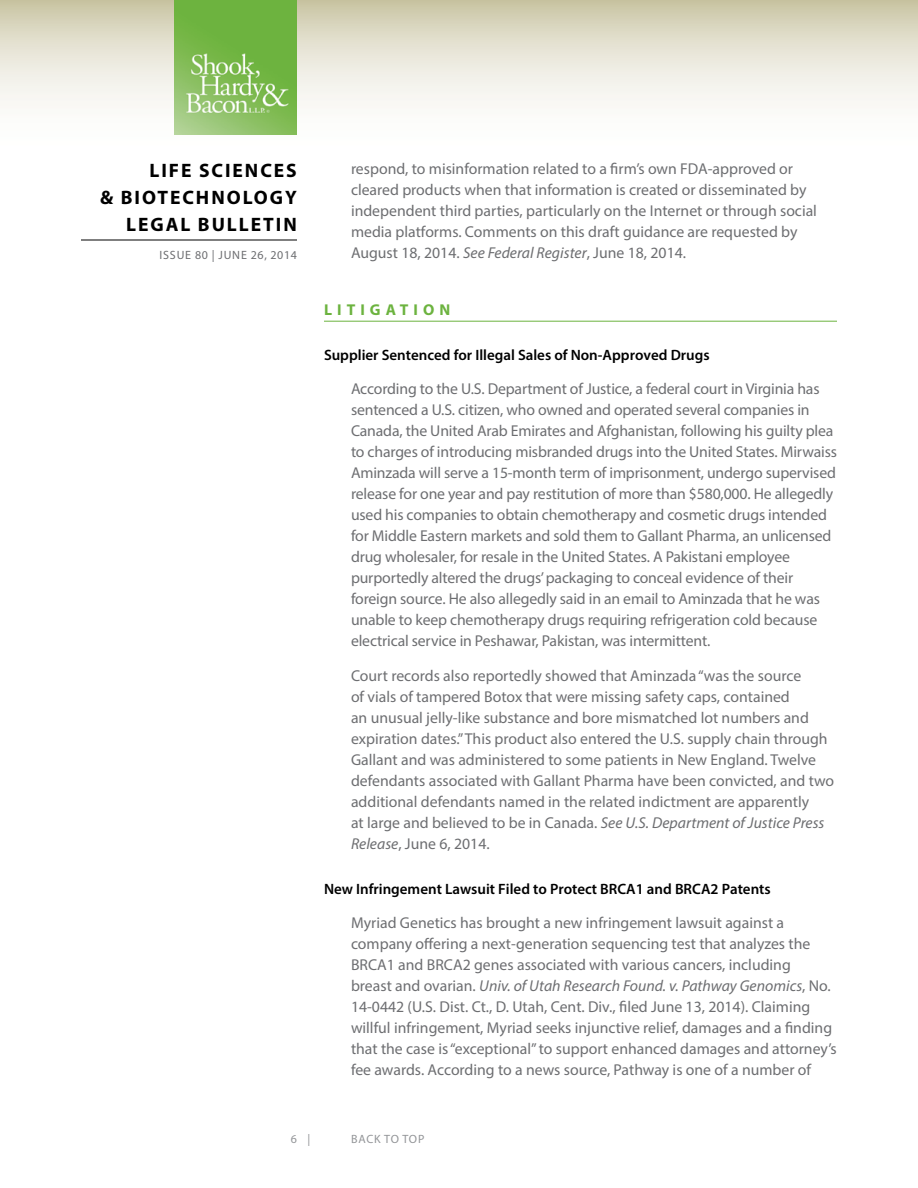
<style>
.page{position:relative;width:918px;height:1188px;background:#fff}
.page>*{position:absolute;margin:0;border:0;box-sizing:border-box;transform-origin:0 0}
.t1{font:700 19.5px "Myriad Pro";letter-spacing:.1em;color:#000}
.t2{font:15.75px/21px "Myriad Pro";letter-spacing:-.005em;color:#6d6e71}
.t3{font:700 15.75px "Myriad Pro";letter-spacing:.32em;color:#6cb33f}
.t4{font:600 15px "Myriad Pro";color:#000}
.t5{font:12px "Myriad Pro";letter-spacing:.07em;color:#6d6e71}
.t6{font:12px "Myriad Pro";color:#939598}
.s1{font-style:italic}
</style>
<div class="page">
<svg style="left:0;top:0;width:918px;height:135px"></svg>
<hr style="left:81px;top:240px;width:216px;height:1px;background:#000">
<img style="left:175px;top:0;width:122px;height:135px">
<hr style="left:324px;top:321px;width:513px;height:1px;background:#6cb33f">
<p class="t1" style="left:150px;top:157px;width:149px">LIFE SCIENCES</p>
<p class="t1" style="left:100px;top:184px;width:198px">&amp; BIOTECHNOLOGY</p>
<p class="t1" style="left:126px;top:211px;width:13px">LEG</p>
<p class="t1" style="left:166px;top:211px;width:73px">AL BULLE</p>
<p class="t1" style="left:263px;top:211px;width:23px">TIN</p>
<p class="t5" style="left:159px;top:248px;width:139px">Issue 80 | JUNE 26, 2014</p>
<p class="t2" style="left:351px;top:158px;width:468px">respond, to misinformation related to a firm’s own FDA-approved or cleared products when that information is created or disseminated by independent third parties, particularly on the Internet or through social media platforms. Comments on this draft guidance are requested by August 18, 2014. <span class="s1">See Federal Register</span>, June 18, 2014.</p>
<p class="t3" style="left:324px;top:299px;width:128px">LIT IGAT ION</p>
<p class="t4" style="left:324px;top:345px;width:387px">Supplier Sentenced for Illegal Sales of Non-Approved Drugs</p>
<p class="t2" style="left:351px;top:378px;width:487px">According to the U.S. Department of Justice, a federal court in Virginia has sentenced a U.S. citizen, who owned and operated several companies in Canada, the United Arab Emirates and Afghanistan, following his guilty plea to charges of introducing misbranded drugs into the United States. Mirwaiss Aminzada will serve a 15-month term of imprisonment, undergo supervised release for one year and pay restitution of more than $580,000. He allegedly used his companies to obtain chemotherapy and cosmetic drugs intended for Middle Eastern markets and sold them to Gallant Pharma, an unlicensed drug wholesaler, for resale in the United States. A Pakistani employee purportedly altered the drugs’ packaging to conceal evidence of their foreign source. He also allegedly said in an email to Aminzada that he was unable to keep chemotherapy drugs requiring refrigeration cold because electrical service in Peshawar, Pakistan, was intermittent.</p>
<p class="t2" style="left:351px;top:665px;width:485px">Court records also reportedly showed that Aminzada “was the source<br>of vials of tampered Botox that were missing safety caps, contained<br>an unusual jelly-like substance and bore mismatched lot numbers and expiration dates.” This product also entered the U.S. supply chain through Gallant and was administered to some patients in New England. Twelve defendants associated with Gallant Pharma have been convicted, and two additional defendants named in the related indictment are apparently<br>at large and believed to be in Canada. <span class="s1">See U.S. Department of Justice Press Release</span>, June 6, 2014.</p>
<p class="t4" style="left:324px;top:879px;width:448px">New Infringement Lawsuit Filed to Protect BRCA1 and BRCA2 Patents</p>
<p class="t2" style="left:351px;top:912px;width:487px">Myriad Genetics has brought a new infringement lawsuit against a company offering a next-generation sequencing test that analyzes the BRCA1 and BRCA2 genes associated with various cancers, including<br>breast and ovarian. <span class="s1">Univ. of Utah Research Found. v. Pathway Genomics</span>, No.<br>14-0442 (U.S. Dist. Ct., D. Utah, Cent. Div., filed June 13, 2014). Claiming willful infringement, Myriad seeks injunctive relief, damages and a finding that the case is “exceptional” to support enhanced damages and attorney’s fee awards. According to a news source, Pathway is one of a number of</p>
<p class="t6" style="left:291px;top:1132px;width:21px">6 |</p>
<p class="t6" style="left:351px;top:1132px;width:9px">back</p>
<p class="t6" style="left:384px;top:1132px;width:27px">to top</p>
</div>
